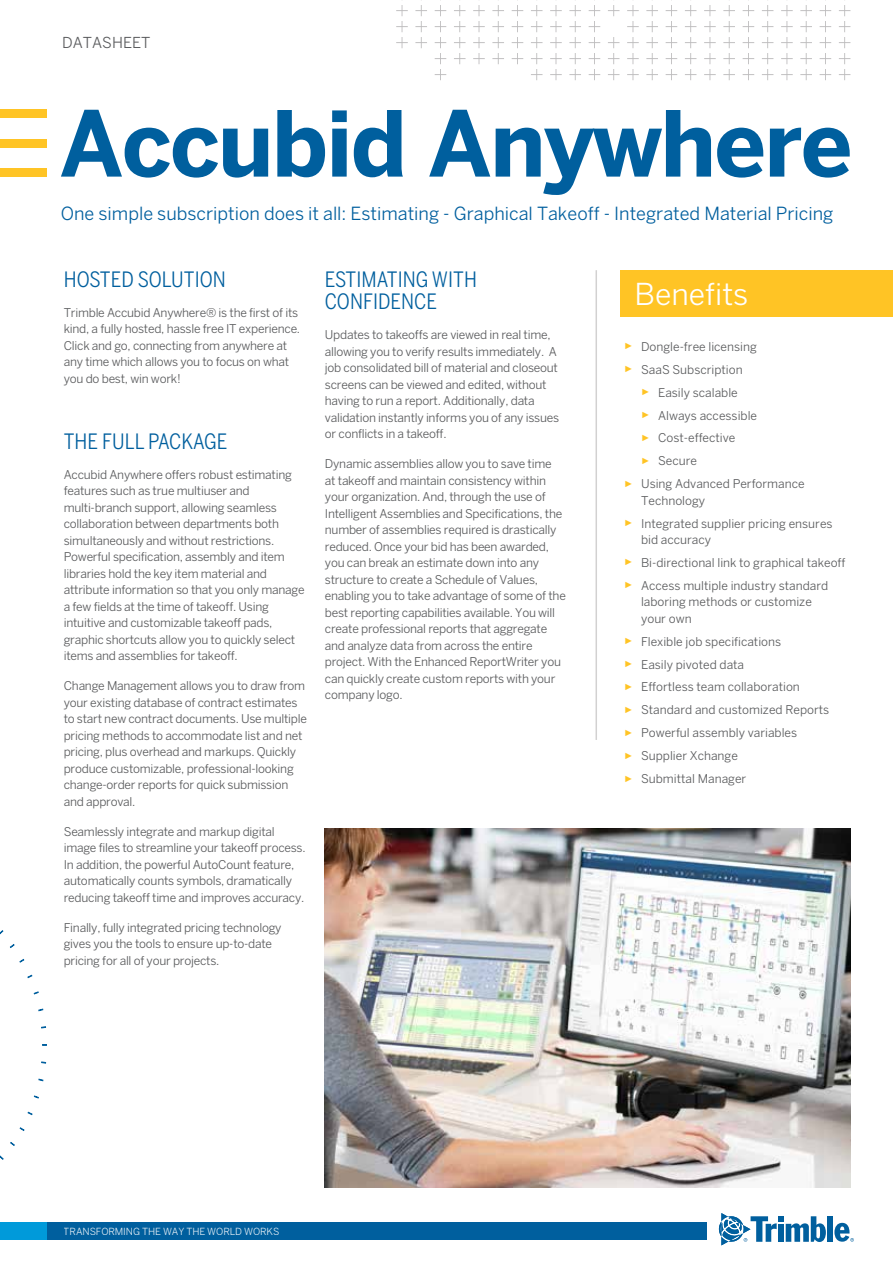
<style>
.page{position:relative;width:893px;height:1263px;background:#fff}
.page>*{position:absolute;margin:0;border:0;box-sizing:border-box;transform-origin:0 0}
.t1{font:700 90px "Benton Sans";letter-spacing:-.02em;color:#005f9e}
.t2{font:30px "Benton Sans";color:#fff}
.t3{font:21px/22.5px "Benton Sans Condensed";color:#005f9e}
.t4{font:18px "Benton Sans";color:#005f9e}
.t5{font:15px "Benton Sans";color:#58595b}
.t6{font:12px/16.5px "Benton Sans";letter-spacing:-.02em;color:#58595b}
.t7{font:12px/23px "Benton Sans";color:#58595b}
.t8{font:9.75px "Benton Sans";letter-spacing:-.01em;color:#fff}
.s1{font-family:"Arial";font-size:9px;color:#ffc425}
</style>
<div class="page">
<svg style="left:396px;top:0;width:454px;height:80px"></svg>
<div style="left:0;top:110px;width:47px;height:8px;background:#ffc425"></div>
<div style="left:0;top:139px;width:47px;height:8px;background:#ffc425"></div>
<div style="left:0;top:168px;width:47px;height:8px;background:#ffc425"></div>
<div style="left:827px;top:1216px;width:6px;height:26px;background:#005f9e"></div>
<svg style="left:719px;top:1213px;width:107px;height:32px"></svg>
<svg style="left:834px;top:1223px;width:20px;height:19px"></svg>
<div style="left:0;top:1222px;width:704px;height:17px;background:#009ada"></div>
<div style="left:47px;top:1222px;width:659px;height:17px;background:#005f9e"></div>
<div style="left:621px;top:270px;width:272px;height:47px;background:#ffc425"></div>
<hr style="left:595px;top:270px;width:2px;height:470px;background:#d2d1d1">
<svg style="left:41px;top:1061px;width:5px;height:3px"></svg>
<svg style="left:38px;top:1078px;width:6px;height:3px"></svg>
<svg style="left:34px;top:1095px;width:5px;height:4px"></svg>
<svg style="left:27px;top:1111px;width:6px;height:4px"></svg>
<svg style="left:19px;top:1127px;width:6px;height:4px"></svg>
<svg style="left:10px;top:1142px;width:5px;height:4px"></svg>
<svg style="left:0;top:1155px;width:4px;height:5px"></svg>
<svg style="left:0;top:930px;width:4px;height:5px"></svg>
<svg style="left:10px;top:944px;width:5px;height:4px"></svg>
<svg style="left:19px;top:958px;width:6px;height:5px"></svg>
<svg style="left:27px;top:974px;width:6px;height:4px"></svg>
<svg style="left:33px;top:991px;width:6px;height:4px"></svg>
<svg style="left:38px;top:1008px;width:6px;height:3px"></svg>
<svg style="left:41px;top:1026px;width:5px;height:3px"></svg>
<img style="left:325px;top:828px;width:525px;height:359px">
<p class="t5" style="left:62px;top:33px;width:90px">DATASHEET</p>
<h1 class="t1" style="left:59px;top:90px;width:795px">Accubid Anywhere</h1>
<h3 class="t4" style="left:61px;top:203px;width:774px">One simple subscription does it all: Estimating - Graphical Takeoff - Integrated Material Pricing</h3>
<h3 class="t3" style="left:64px;top:268px;width:164px">HOSTED SOLUTION</h3>
<p class="t6" style="left:64px;top:304px;width:238px">Trimble Accubid Anywhere® is the first of its kind, a fully hosted, hassle free IT experience.<br>Click and go, connecting from anywhere at any time which allows you to focus on what you do best, win work!</p>
<h3 class="t3" style="left:64px;top:430px;width:165px">THE FULL PACKAGE</h3>
<p class="t6" style="left:64px;top:466px;width:242px">Accubid Anywhere offers robust estimating features such as true multiuser and multi-branch support, allowing seamless collaboration between departments both simultaneously and without restrictions.<br>Powerful specification, assembly and item libraries hold the key item material and attribute information so that you only manage a few fields at the time of takeoff. Using intuitive and customizable takeoff pads, graphic shortcuts allow you to quickly select items and assemblies for takeoff.</p>
<p class="t6" style="left:64px;top:677px;width:245px">Change Management allows you to draw from your existing database of contract estimates to start new contract documents. Use multiple pricing methods to accommodate list and net pricing, plus overhead and markups. Quickly produce customizable, professional-looking change-order reports for quick submission and approval.</p>
<p class="t6" style="left:64px;top:823px;width:243px">Seamlessly integrate and markup digital image files to streamline your takeoff process.<br>In addition, the powerful AutoCount feature, automatically counts symbols, dramatically reducing takeoff time and improves accuracy.</p>
<p class="t6" style="left:64px;top:919px;width:219px">Finally, fully integrated pricing technology gives you the tools to ensure up-to-date pricing for all of your projects.</p>
<h3 class="t3" style="left:325px;top:268px;width:153px">ESTIMATING WITH<br>CONFIDENCE</h3>
<p class="t6" style="left:325px;top:326px;width:236px">Updates to takeoffs are viewed in real time, allowing you to verify results immediately. A job consolidated bill of material and closeout screens can be viewed and edited, without having to run a report. Additionally, data validation instantly informs you of any issues or conflicts in a takeoff.</p>
<p class="t6" style="left:325px;top:455px;width:242px">Dynamic assemblies allow you to save time<br>at takeoff and maintain consistency within your organization. And, through the use of Intelligent Assemblies and Specifications, the number of assemblies required is drastically reduced. Once your bid has been awarded, you can break an estimate down into any structure to create a Schedule of Values, enabling you to take advantage of some of the best reporting capabilities available. You will create professional reports that aggregate and analyze data from across the entire project. With the Enhanced ReportWriter you can quickly create custom reports with your company logo.</p>
<h2 class="t2" style="left:634px;top:276px;width:115px">Benefits</h2>
<p class="t7" style="left:624px;top:335px;width:134px"><span class="s1">►</span> Dongle-free licensing</p>
<p class="t7" style="left:624px;top:358px;width:120px"><span class="s1">►</span> SaaS Subscription</p>
<p class="t7" style="left:641px;top:381px;width:98px"><span class="s1">►</span> Easily scalable</p>
<p class="t7" style="left:641px;top:403px;width:118px"><span class="s1">►</span> Always accessible</p>
<p class="t7" style="left:641px;top:426px;width:96px"><span class="s1">►</span> Cost-effective</p>
<p class="t6" style="left:641px;top:452px;width:57px"><span class="s1">►</span> Secure</p>
<p class="t7" style="left:624px;top:472px;width:182px"><span class="s1">►</span> Using Advanced Performance</p>
<p class="t7" style="left:624px;top:489px;width:210px;text-indent:17px">Technology<br><span class="s1">►</span> Integrated supplier pricing ensures</p>
<p class="t7" style="left:624px;top:528px;width:223px;text-indent:17px">bid accuracy<br><span class="s1">►</span> Bi-directional link to graphical takeoff <span class="s1">►</span> Access multiple industry standard</p>
<p class="t7" style="left:641px;top:594px;width:172px;line-height:16.5px">laboring methods or customize your own</p>
<p class="t7" style="left:624px;top:630px;width:207px"><span class="s1">►</span> Flexible job specifications<br><span class="s1">►</span> Easily pivoted data<br><span class="s1">►</span> Effortless team collaboration<br><span class="s1">►</span> Standard and customized Reports <span class="s1">►</span> Powerful assembly variables<br><span class="s1">►</span> Supplier Xchange<br><span class="s1">►</span> Submittal Manager</p>
<p class="t8" style="left:64px;top:1225px;width:217px">TRANSFORMING THE WAY THE WORLD WORKS</p>
</div>
